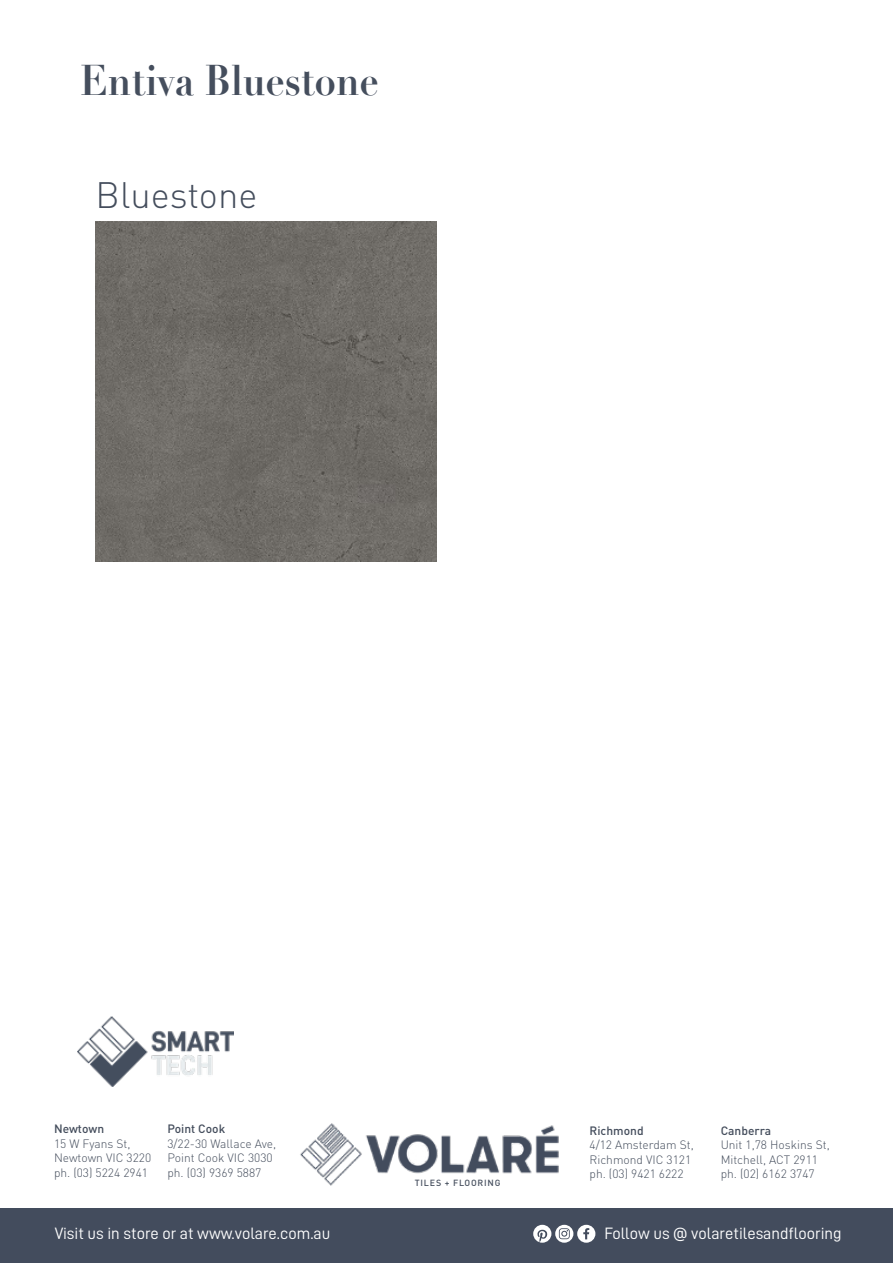
<style>
.page{position:relative;width:893px;height:1263px;background:#fff}
.page>*{position:absolute;margin:0;border:0;box-sizing:border-box;transform-origin:0 0}
.t1{font:700 42px "Didot";color:#454e5d;scale:.9 1}
.t2{font:300 36.3px "DINOT";color:#444d5c}
.t3{font:16.5px "D DIN";color:#fff}
.t4{font:300 12px/14.4px "DINOT";color:#444d5c}
.t5{font:500 12px "DINOT";color:#444d5c}
.t6{font:500 8.85px "DINOT";letter-spacing:.09em;color:#454e5d}
</style>
<div class="page">
<div style="left:0;top:1209px;width:893px;height:54px;background:#434c5d"></div>
<svg style="left:533px;top:1225px;width:62px;height:18px"></svg>
<img style="left:300px;top:1123px;width:259px;height:63px">
<img style="left:96px;top:221px;width:340px;height:341px">
<img style="left:78px;top:1017px;width:155px;height:69px">
<h1 class="t1" style="left:80px;top:54px;width:333px">Entiva Bluestone</h1>
<h2 class="t2" style="left:96px;top:172px;width:163px">Bluestone</h2>
<p class="t5" style="left:54px;top:1121px;width:52px">Newtown</p>
<p class="t4" style="left:54px;top:1136px;width:99px">15 W Fyans St,<br>Newtown VIC 3220 ph. (03) 5224 2941</p>
<p class="t5" style="left:167px;top:1121px;width:59px">Point Cook</p>
<p class="t4" style="left:167px;top:1136px;width:110px">3/22-30 Wallace Ave,<br>Point Cook VIC 3030 ph. (03) 9369 5887</p>
<p class="t6" style="left:415px;top:1177px;width:87px">TILES + FLOORING</p>
<p class="t5" style="left:590px;top:1123px;width:56px">Richmond</p>
<p class="t4" style="left:590px;top:1137px;width:106px">4/12 Amsterdam St,<br>Richmond VIC 3121 ph. (03) 9421 6222</p>
<p class="t5" style="left:721px;top:1123px;width:52px">Canberra</p>
<p class="t4" style="left:721px;top:1137px;width:111px">Unit 1,78 Hoskins St,<br>Mitchell, ACT 2911 ph. (02) 6162 3747</p>
<h3 class="t3" style="left:55px;top:1224px;width:277px">Visit us in store or at www.volare.com.au</h3>
<h3 class="t3" style="left:604px;top:1224px;width:239px">Follow us @ volaretilesandflooring</h3>
</div>
